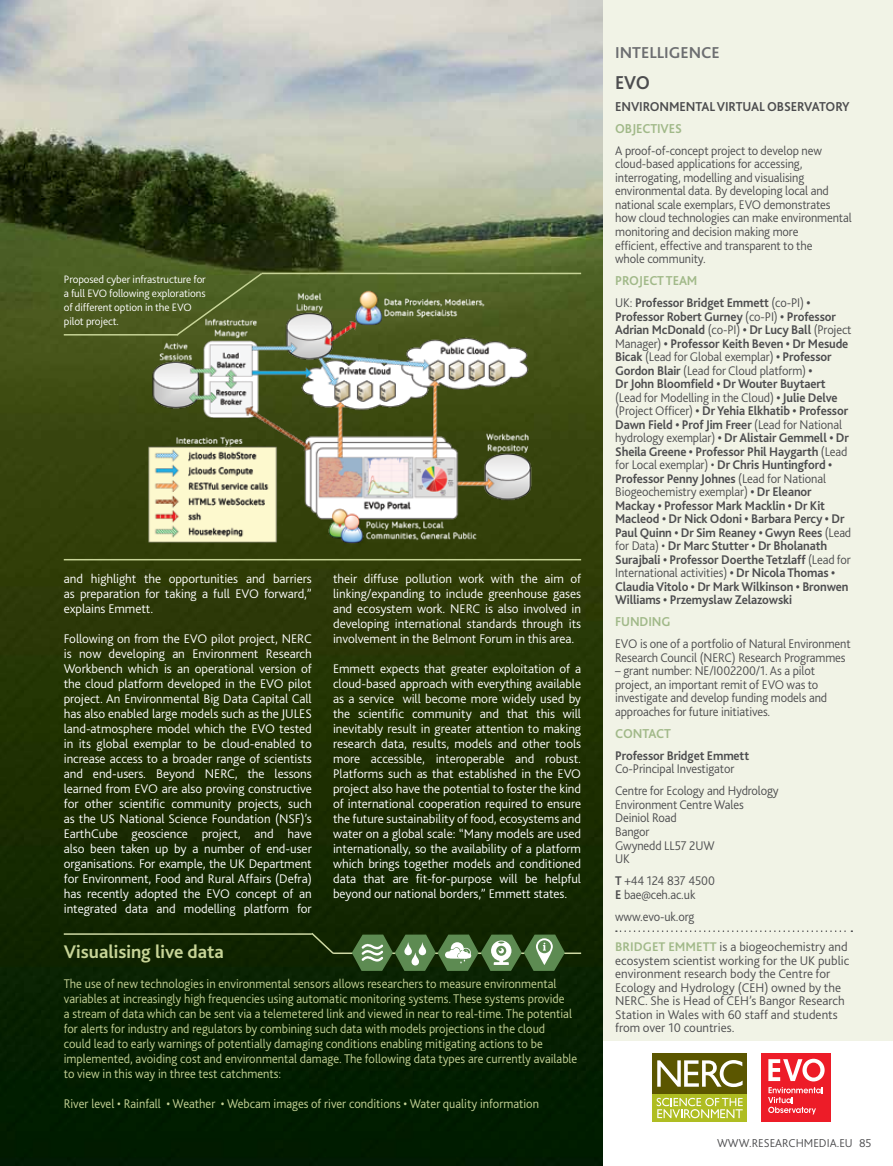
<style>
.page{position:relative;width:893px;height:1166px;background:#fff}
.page>*{position:absolute;margin:0;border:0;box-sizing:border-box;transform-origin:0 0}
.t1{font:700 19.5px "Bliss 2";color:#4d4d4f;scale:.95 1}
.t2{font:700 19.2px "Bliss 2";color:#c7d497}
.t3{font:700 16.5px "Bliss 2";color:#6d6e71}
.t4{font:700 13.5px "Bliss 2";letter-spacing:-.01em;color:#a1b989;scale:.95 1}
.t5{font:700 13.5px "Bliss 2";letter-spacing:-.01em;color:#4d4d4f;scale:.95 1}
.t6{font:300 13.2px/15px "Bliss 2";letter-spacing:-.005em;color:#fff;text-align:justify}
.t7{font:700 13.2px/13.5px "Bliss 2";letter-spacing:-.01em;color:#4d4d4f;scale:.95 1}
.t8{font:300 13.2px/13.5px "Bliss 2";letter-spacing:-.01em;color:#4d4d4f;scale:.95 1}
.t9{font:300 13.2px/15px "Bliss 2";color:#c7d497;scale:.95 1}
.t10{font:300 13.2px/13.5px "Bliss 2";letter-spacing:-.01em;color:#4d4d4f}
.t11{font:300 12px "Bliss 2";color:#4d4d4f}
.t12{font:300 11.25px/14.2px "Bliss 2";letter-spacing:-.01em;color:#fff}
.s1{font-weight:300}
.s2{font-weight:700}
.s3{font-weight:700;color:#a1b989}
</style>
<div class="page">
<div style="left:602px;top:0;width:291px;height:1039px;background:#f1f3e6"></div>
<img style="left:0;top:0;width:602px;height:1165px">
<svg style="left:616px;top:930px;width:236px;height:1px"></svg>
<img style="left:149px;top:290px;width:391px;height:253px">
<hr style="left:64px;top:933px;width:248px;height:1px;background:#cfd9a4">
<hr style="left:333px;top:952px;width:248px;height:1px;background:#cfd9a4">
<svg style="left:310px;top:930px;width:25px;height:25px"></svg>
<svg style="left:352px;top:934px;width:213px;height:36px;background:#5e7e53"></svg>
<hr style="left:64px;top:558px;width:517px;height:2px;background:#c7d497">
<hr style="left:64px;top:334px;width:114px;height:1px;background:#c7d497">
<hr style="left:262px;top:272px;width:319px;height:2px;background:#c7d497">
<svg style="left:175px;top:271px;width:89px;height:66px;background:#55662c"></svg>
<div style="left:762px;top:1053px;width:69px;height:68px;background:#ed1c28"></div>
<svg style="left:768px;top:1058px;width:57px;height:56px"></svg>
<div style="left:653px;top:1053px;width:94px;height:41px;background:#5b5600"></div>
<div style="left:653px;top:1094px;width:94px;height:27px;background:#afbd22"></div>
<svg style="left:657px;top:1097px;width:86px;height:20px"></svg>
<svg style="left:657px;top:1060px;width:86px;height:26px"></svg>
<p class="t12" style="left:64px;top:271px;width:143px">Proposed cyber infrastructure for a full EVO following explorations of different option in the EVO pilot project.</p>
<p class="t6" style="left:64px;top:570px;width:250px">and highlight the opportunities and barriers as preparation for taking a full EVO forward,” explains Emmett.</p>
<p class="t6" style="left:64px;top:630px;width:250px">Following on from the EVO pilot project, NERC is now developing an Environment Research Workbench which is an operational version of the cloud platform developed in the EVO pilot project. An Environmental Big Data Capital Call has also enabled large models such as the JULES land-atmosphere model which the EVO tested in its global exemplar to be cloud-enabled to increase access to a broader range of scientists and end-users. Beyond NERC, the lessons learned from EVO are also proving constructive for other scientific community projects, such as the US National Science Foundation (NSF)’s EarthCube geoscience project, and have also been taken up by a number of end-user organisations. For example, the UK Department for Environment, Food and Rural Affairs (Defra) has recently adopted the EVO concept of an integrated data and modelling platform for</p>
<p class="t6" style="left:333px;top:570px;width:250px">their diffuse pollution work with the aim of linking/expanding to include greenhouse gases and ecosystem work. NERC is also involved in developing international standards through its involvement in the Belmont Forum in this area.</p>
<p class="t6" style="left:333px;top:660px;width:250px">Emmett expects that greater exploitation of a cloud-based approach with everything available as a service will become more widely used by the scientific community and that this will inevitably result in greater attention to making research data, results, models and other tools more accessible, interoperable and robust.<br>Platforms such as that established in the EVO project also have the potential to foster the kind of international cooperation required to ensure the future sustainability of food, ecosystems and water on a global scale: “Many models are used internationally, so the availability of a platform which brings together models and conditioned data that are fit-for-purpose will be helpful beyond our national borders,” Emmett states.</p>
<h2 class="t2" style="left:64px;top:939px;width:162px">Visualising live data</h2>
<p class="t9" style="left:64px;top:975px;width:542px">The use of new technologies in environmental sensors allows researchers to measure environmental variables at increasingly high frequencies using automatic monitoring systems. These systems provide<br>a stream of data which can be sent via a telemetered link and viewed in near to real-time. The potential for alerts for industry and regulators by combining such data with models projections in the cloud<br>could lead to early warnings of potentially damaging conditions enabling mitigating actions to be implemented, avoiding cost and environmental damage. The following data types are currently available to view in this way in three test catchments:</p>
<p class="t9" style="left:64px;top:1095px;width:502px">River level • Rainfall • Weather • Webcam images of river conditions • Water quality information</p>
<p class="t3" style="left:615px;top:42px;width:106px">INTELLIGENCE</p>
<h1 class="t1" style="left:615px;top:70px;width:38px">EVO</h1>
<p class="t5" style="left:615px;top:98px;width:248px">ENVIRONMENTAL VIRTUAL OBSERVATORY</p>
<p class="t4" style="left:615px;top:120px;width:72px">OBJECTIVES</p>
<p class="t8" style="left:615px;top:143px;width:251px">A proof-of-concept project to develop new cloud-based applications for accessing, interrogating, modelling and visualising environmental data. By developing local and national scale exemplars, EVO demonstrates how cloud technologies can make environmental monitoring and decision making more<br>efficient, effective and transparent to the<br>whole community.</p>
<p class="t4" style="left:615px;top:272px;width:88px">PROJECT TEAM</p>
<p class="t7" style="left:615px;top:295px;width:250px"><span class="s1">UK:</span> Professor Bridget Emmett <span class="s1">(co-PI)</span> • Professor Robert Gurney <span class="s1">(co-PI)</span> • Professor Adrian McDonald <span class="s1">(co-PI)</span> • Dr Lucy Ball <span class="s1">(Project Manager)</span> • Professor Keith Beven • Dr Mesude Bicak <span class="s1">(Lead for Global exemplar)</span> • Professor Gordon Blair <span class="s1">(Lead for Cloud platform)</span> •<br>Dr John Bloomfield • Dr Wouter Buytaert <span class="s1">(Lead for Modelling in the Cloud)</span> • Julie Delve <span class="s1">(Project Officer)</span> • Dr Yehia Elkhatib • Professor Dawn Field • Prof Jim Freer <span class="s1">(Lead for National hydrology exemplar)</span> • Dr Alistair Gemmell • Dr Sheila Greene • Professor Phil Haygarth <span class="s1">(Lead for Local exemplar) •</span> Dr Chris Huntingford • Professor Penny Johnes <span class="s1">(Lead for National Biogeochemistry exemplar)</span> • Dr Eleanor Mackay • Professor Mark Macklin • Dr Kit Macleod • Dr Nick Odoni • Barbara Percy • Dr Paul Quinn • Dr Sim Reaney • Gwyn Rees <span class="s1">(Lead for Data) •</span> Dr Marc Stutter • Dr Bholanath Surajbali • Professor Doerthe Tetzlaff <span class="s1">(Lead for International activities)</span> • Dr Nicola Thomas • Claudia Vitolo • Dr Mark Wilkinson • Bronwen Williams • Przemyslaw Zelazowski</p>
<p class="t4" style="left:615px;top:613px;width:60px">FUNDING</p>
<p class="t8" style="left:615px;top:636px;width:250px">EVO is one of a portfolio of Natural Environment<br>Research Council (NERC) Research Programmes</p>
<p class="t8" style="left:615px;top:663px;width:225px">– grant number: NE/I002200/1. As a pilot project, an important remit of EVO was to investigate and develop funding models and approaches for future initiatives.</p>
<p class="t4" style="left:615px;top:724px;width:60px">CONTACT</p>
<p class="t7" style="left:615px;top:748px;width:143px">Professor Bridget Emmett</p>
<p class="t8" style="left:615px;top:757px;width:174px;line-height:22px">Co-Principal Investigator<br>Centre for Ecology and Hydrology</p>
<p class="t8" style="left:615px;top:797px;width:137px">Environment Centre Wales<br>Deiniol Road<br>Bangor<br>Gwynedd LL57 2UW<br>UK</p>
<p class="t8" style="left:615px;top:873px;width:106px"><span class="s2">T</span> +44 124 837 4500<br><span class="s2">E</span> bae@ceh.ac.uk</p>
<p class="t8" style="left:615px;top:908px;width:85px">www.evo-uk.org</p>
<p class="t10" style="left:615px;top:939px;width:236px"><span class="s3">BRIDGET EMMETT</span> is a biogeochemistry and ecosystem scientist working for the UK public environment research body the Centre for Ecology and Hydrology (CEH) owned by the NERC. She is Head of CEH’s Bangor Research Station in Wales with 60 staff and students from over 10 countries.</p>
<p class="t11" style="left:717px;top:1135px;width:156px">WWW.RESEARCHMEDIA.EU 85</p>
</div>
